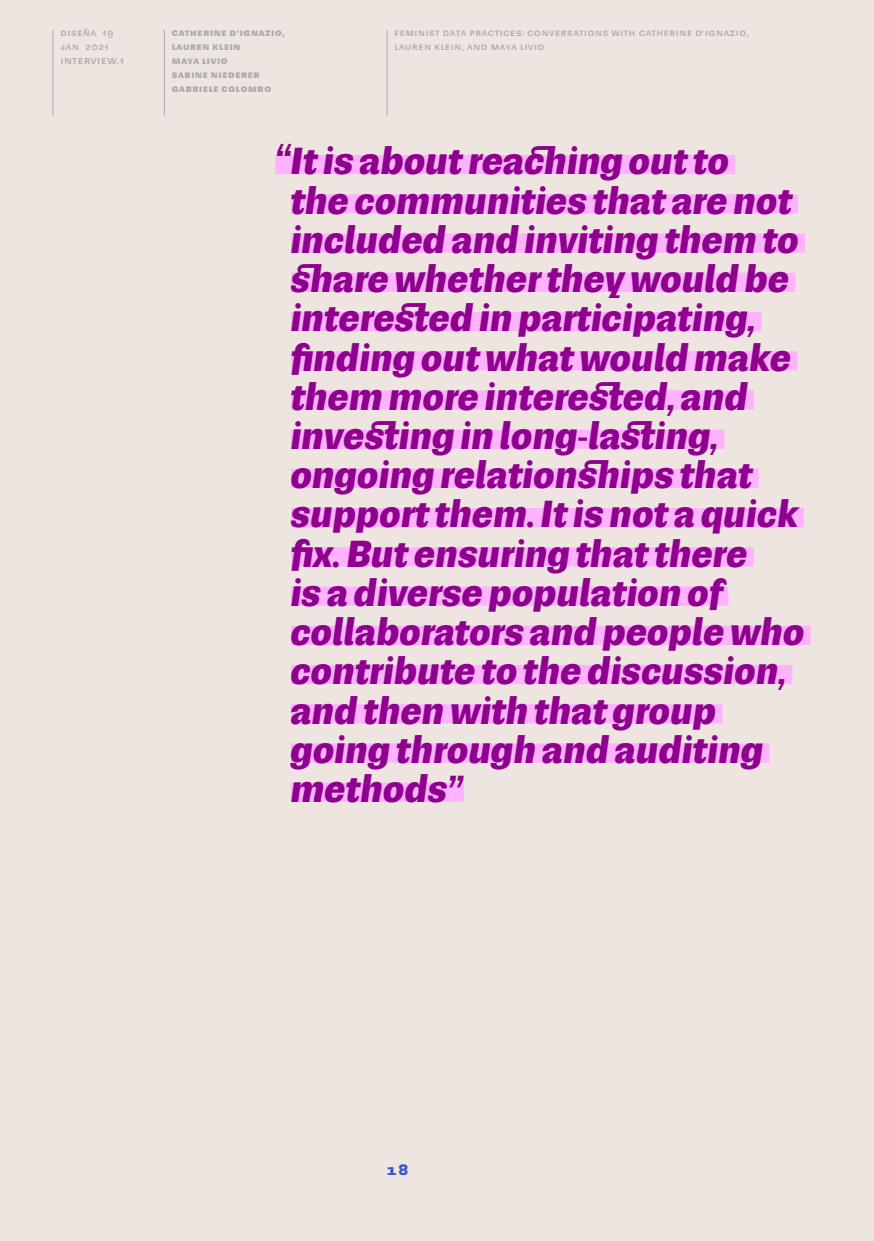
<style>
.page{position:relative;width:874px;height:1241px;background:#fff}
.page>*{position:absolute;margin:0;border:0;box-sizing:border-box;transform-origin:0 0}
.Big_Quotes{font:italic 700 35px/39.2px "Sudamerican Grotesk";color:#8f008f}
.t1{font:700 14px "Sudamerican Grotesk";color:#4354c7}
.t2{font:10.5px "Sudamerican Grotesk";color:#ababab}
.t3{font:9.62px/14px "Sudamerican Grotesk";letter-spacing:.07em;color:#ababab}
.t4{font:700 9.62px/14px "Sudamerican Grotesk";letter-spacing:.07em;color:#ababab}
</style>
<div class="page">
<div style="left:0;top:0;width:873px;height:1240px;background:#eee5e1"></div>
<hr style="left:52px;top:30px;width:1px;height:85px;background:#ababab">
<hr style="left:164px;top:30px;width:1px;height:85px;background:#ababab">
<hr style="left:386px;top:30px;width:1px;height:85px;background:#ababab">
<div style="left:275px;top:155px;width:460px;height:19px;background:#ffb3ff"></div>
<div style="left:291px;top:194px;width:506px;height:19px;background:#ffb3ff"></div>
<div style="left:291px;top:233px;width:513px;height:20px;background:#ffb3ff"></div>
<div style="left:291px;top:272px;width:504px;height:20px;background:#ffb3ff"></div>
<div style="left:291px;top:312px;width:470px;height:19px;background:#ffb3ff"></div>
<div style="left:291px;top:351px;width:505px;height:19px;background:#ffb3ff"></div>
<div style="left:291px;top:390px;width:462px;height:19px;background:#ffb3ff"></div>
<div style="left:291px;top:429px;width:433px;height:20px;background:#ffb3ff"></div>
<div style="left:291px;top:468px;width:467px;height:20px;background:#ffb3ff"></div>
<div style="left:291px;top:508px;width:512px;height:19px;background:#ffb3ff"></div>
<div style="left:291px;top:547px;width:462px;height:19px;background:#ffb3ff"></div>
<div style="left:291px;top:586px;width:437px;height:19px;background:#ffb3ff"></div>
<div style="left:291px;top:625px;width:519px;height:20px;background:#ffb3ff"></div>
<div style="left:291px;top:664px;width:501px;height:20px;background:#ffb3ff"></div>
<div style="left:291px;top:704px;width:431px;height:19px;background:#ffb3ff"></div>
<div style="left:291px;top:743px;width:478px;height:19px;background:#ffb3ff"></div>
<div style="left:291px;top:782px;width:172px;height:19px;background:#ffb3ff"></div>
<p class="t3" style="left:60px;top:25px;width:54px">Diseña 19 jan 2021</p>
<p class="t2" style="left:60px;top:52px;width:65px">I nterview.1</p>
<p class="t4" style="left:172px;top:25px;width:114px">CATHERINE D’IGNAZIO,<br>LAUREN KLEIN<br>MAYA LIVIO<br>SABINE NIEDERER<br>GABRIELE COLOMBO</p>
<p class="t3" style="left:394px;top:25px;width:355px">Feminist Data Practices: Conversations with Catherine D’I gnazio,<br>Lauren Klein, and Maya Livio</p>
<p class="Big_Quotes" style="left:291px;top:139px;width:515px;text-indent:-16px">“It is about reaching out to<br>the communities that are not included and inviting them to share whether they would be interested in participating, finding out what would make them more interested, and investing in long-lasting, ongoing relationships that support them. It is not a quick fix. But ensuring that there<br>is a diverse population of collaborators and people who contribute to the discussion, and then with that group going through and auditing methods”</p>
<p class="t1" style="left:386px;top:1158px;width:24px">18</p>
</div>
